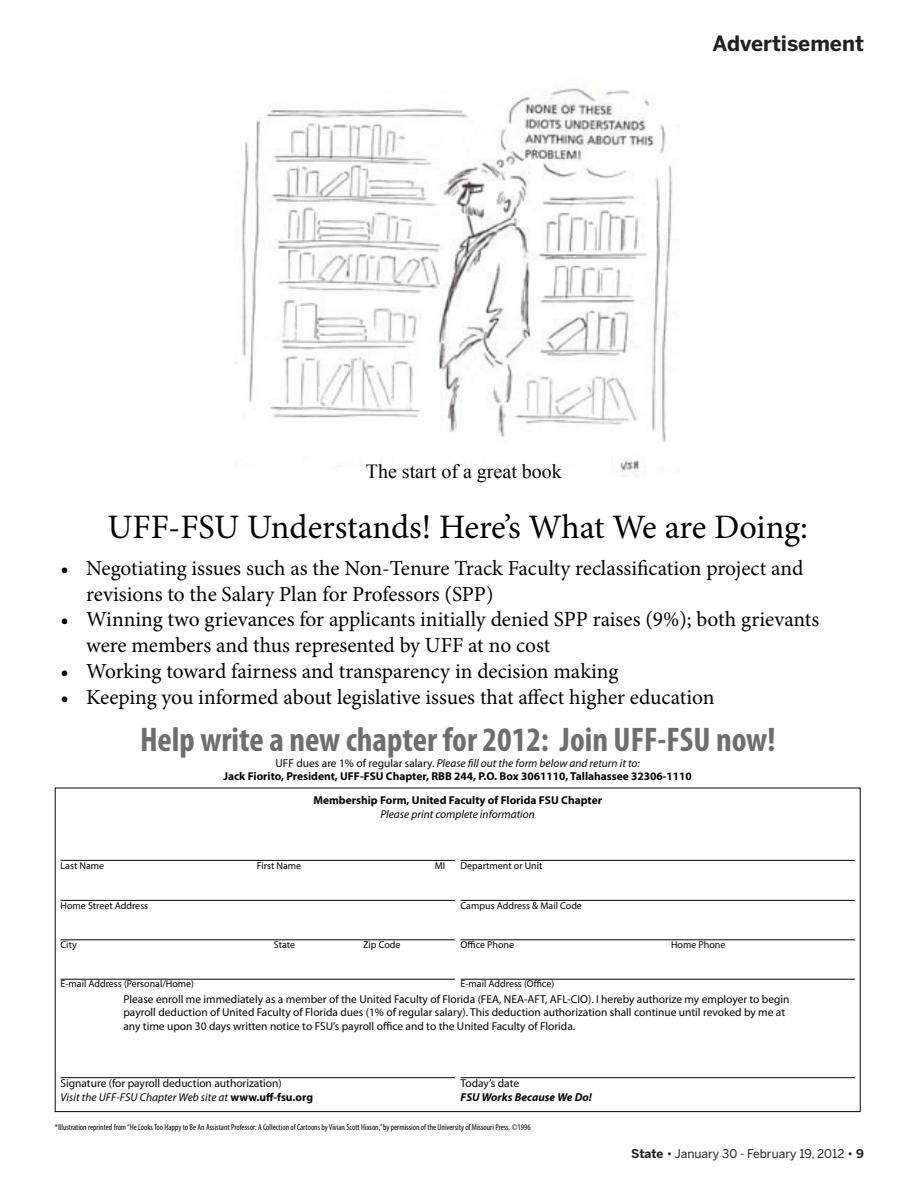
<style>
.page{position:relative;width:918px;height:1188px;background:#fff}
.page>*{position:absolute;margin:0;border:0;box-sizing:border-box;transform-origin:0 0}
.t1{font:700 condensed 34.35px "Myriad Pro";color:#6d6e71}
.t2{font:34.35px "Minion Pro";letter-spacing:-.005em;color:#040503}
.t3{font:21.45px/25.7px "Minion Pro";letter-spacing:-.005em;color:#040503}
.t4{font:700 21px "Benton Sans";color:#231f20}
.t5{font:19.95px "Times New Roman";color:#040503}
.t6{font:12px "Benton Sans";color:#231f20}
.t7{font:11.4px/13.6px "Myriad Pro";color:#040503}
.t8{font:700 11.4px/13.6px "Myriad Pro";color:#040503;text-align:center}
.t9{font:italic 11.4px "Myriad Pro";color:#040503}
.t10{font:italic 700 11.4px "Myriad Pro";color:#040503}
.t11{font:10.05px "Myriad Pro";color:#040503}
.t12{font:condensed 8.55px "Myriad Pro";color:#040503}
.s1{font-weight:400}
.s2{font-weight:400;font-style:italic}
.s3{font-style:italic}
.s4{font-weight:700}
</style>
<div class="page">
<hr style="left:61px;top:939px;width:394px;height:1px;background:#040503">
<hr style="left:461px;top:939px;width:394px;height:1px;background:#040503">
<hr style="left:61px;top:1077px;width:394px;height:1px;background:#040503">
<hr style="left:461px;top:1077px;width:394px;height:1px;background:#040503">
<hr style="left:61px;top:860px;width:394px;height:1px;background:#040503">
<hr style="left:461px;top:860px;width:394px;height:1px;background:#040503">
<hr style="left:61px;top:900px;width:394px;height:1px;background:#040503">
<hr style="left:461px;top:900px;width:394px;height:1px;background:#040503">
<hr style="left:61px;top:979px;width:394px;height:1px;background:#040503">
<hr style="left:461px;top:979px;width:394px;height:1px;background:#040503">
<img style="left:235px;top:85px;width:438px;height:392px">
<h3 class="t4" style="left:712px;top:31px;width:153px">Advertisement</h3>
<h3 class="t5" style="left:366px;top:458px;width:198px">The start of a great book</h3>
<h1 class="t2" style="left:107px;top:504px;width:702px">UFF-FSU Understands! Here’s What We are Doing:</h1>
<h2 class="t3" style="left:86px;top:555px;width:719px;text-indent:-26px">• Negotiating issues such as the Non-Tenure Track Faculty reclassification project and revisions to the Salary Plan for Professors (SPP)</h2>
<h2 class="t3" style="left:86px;top:607px;width:735px;text-indent:-26px">• Winning two grievances for applicants initially denied SPP raises (9%); both grievants were members and thus represented by UFF at no cost</h2>
<h2 class="t3" style="left:61px;top:658px;width:559px">• Working toward fairness and transparency in decision making</h2>
<h2 class="t3" style="left:61px;top:684px;width:655px">• Keeping you informed about legislative issues that affect higher education</h2>
<h1 class="t1" style="left:140px;top:718px;width:637px">Help write a new chapter for 2012: Join UFF-FSU now!</h1>
<p class="t8" style="left:223px;top:756px;width:470px"><span class="s1">UFF dues are 1% of regular salary.</span> <span class="s2">Please fill out the form below and return it to:<br></span>Jack Fiorito, President, UFF-FSU Chapter, RBB 244, P.O. Box 3061110, Tallahassee 32306-1110</p>
<p class="t8" style="left:313px;top:793px;width:290px">Membership Form, United Faculty of Florida FSU Chapter</p>
<p class="t9" style="left:380px;top:807px;width:156px">Please print complete information</p>
<p class="t11" style="left:61px;top:859px;width:45px">Last Name</p>
<p class="t11" style="left:257px;top:859px;width:46px">First Name</p>
<p class="t11" style="left:435px;top:859px;width:12px">MI</p>
<p class="t11" style="left:461px;top:859px;width:83px">Department or Unit</p>
<p class="t11" style="left:461px;top:899px;width:123px">Campus Address &amp; Mail Code</p>
<p class="t11" style="left:461px;top:938px;width:55px">Office Phone</p>
<p class="t11" style="left:671px;top:938px;width:56px">Home Phone</p>
<p class="t11" style="left:461px;top:977px;width:95px">E-mail Address (Office)</p>
<p class="t11" style="left:61px;top:899px;width:89px">Home Street Address</p>
<p class="t11" style="left:61px;top:938px;width:18px">City</p>
<p class="t11" style="left:274px;top:938px;width:23px">State</p>
<p class="t11" style="left:363px;top:938px;width:39px">Zip Code</p>
<p class="t11" style="left:61px;top:978px;width:135px">E-mail Address (Personal/Home)</p>
<p class="t7" style="left:123px;top:992px;width:668px">Please enroll me immediately as a member of the United Faculty of Florida (FEA, NEA-AFT, AFL-CIO). I hereby authorize my employer to begin payroll deduction of United Faculty of Florida dues (1% of regular salary). This deduction authorization shall continue until revoked by me at any time upon 30 days written notice to FSU’s payroll office and to the United Faculty of Florida.</p>
<p class="t7" style="left:61px;top:1076px;width:254px">Signature (for payroll deduction authorization)<br><span class="s3">Visit the UFF-FSU Chapter Web site at</span> <span class="s4">www.uff-fsu.org</span></p>
<p class="t7" style="left:461px;top:1076px;width:60px">Today’s date</p>
<p class="t10" style="left:461px;top:1089px;width:133px">FSU Works Because We Do!</p>
<p class="t12" style="left:55px;top:1122px;width:477px">*Illustration reprinted from “He Looks Too Happy to Be An Assistant Professor: A Collection of Cartoons by Vivian Scott Hixson,” by permission of the University of Missouri Press. ©1996</p>
<p class="t6" style="left:631px;top:1147px;width:234px"><span class="s4">State</span> • January 30 - February 19, 2012 • <span class="s4">9</span></p>
</div>
